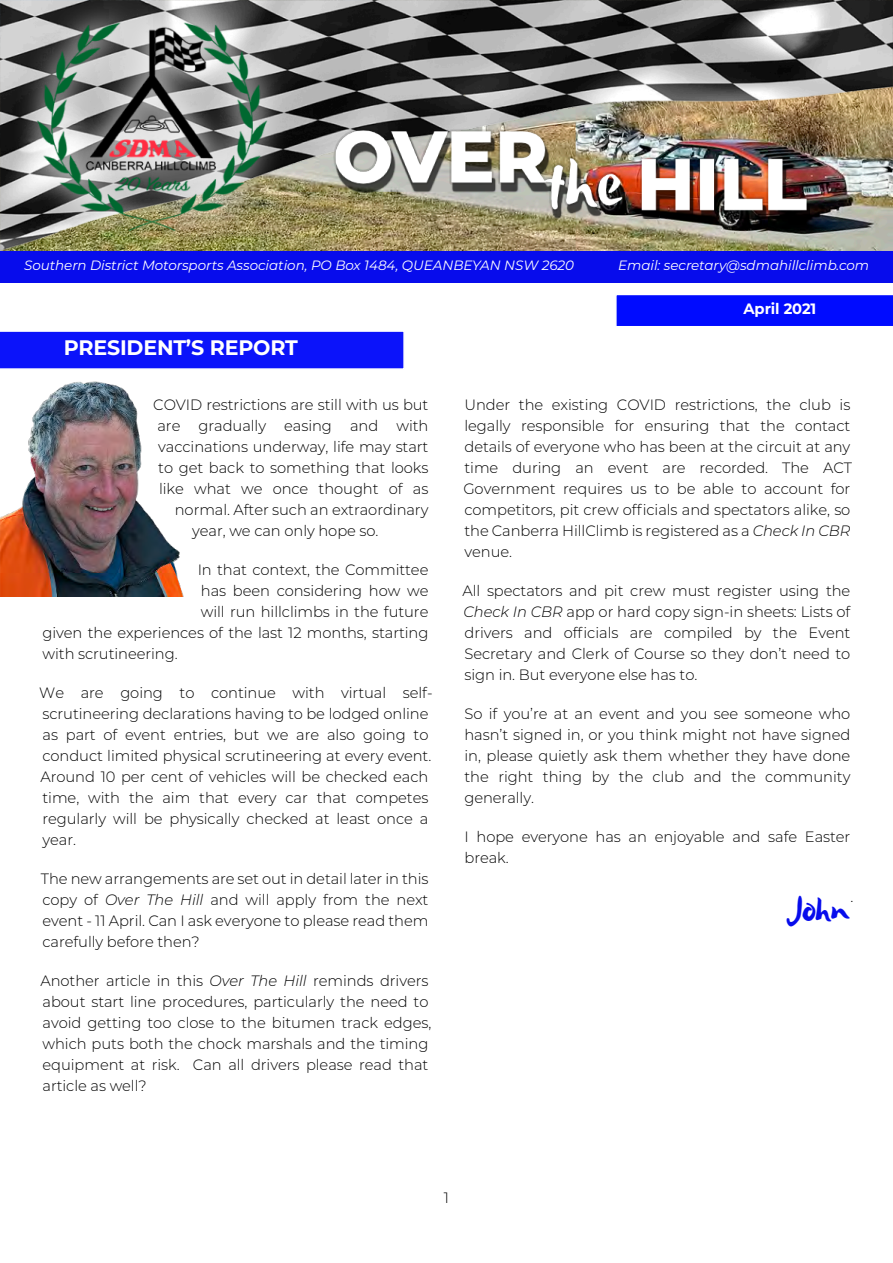
<style>
.page{position:relative;width:893px;height:1263px;background:#fff}
.page>*{position:absolute;margin:0;border:0;box-sizing:border-box;transform-origin:0 0}
.t1{font:36px "Beach Resort";color:#070cec}
.t2{font:700 21px "Montserrat";letter-spacing:-.01em;color:#fff}
.t3{font:300 15px/21px "Montserrat";letter-spacing:-.005em;color:#000;text-align:justify}
.t4{font:700 15px "Montserrat";letter-spacing:-.005em;color:#fff}
.t5{font:italic 13.5px "Montserrat";letter-spacing:-.005em;color:#fff}
.s1{font-style:italic}
</style>
<div class="page">
<div style="left:0;top:221px;width:893px;height:62px;background:#070cec"></div>
<img style="left:0;top:0;width:893px;height:251px">
<img style="left:10px;top:0;width:285px;height:251px">
<img style="left:37px;top:22px;width:231px;height:209px">
<img style="left:333px;top:129px;width:477px;height:89px">
<div style="left:616px;top:295px;width:277px;height:31px;background:#000bff"></div>
<div style="left:0;top:331px;width:404px;height:38px;background:#0b13fa"></div>
<img style="left:0;top:381px;width:184px;height:215px">
<p class="t5" style="left:24px;top:257px;width:551px">Southern District Motorsports Association, PO Box 1484, QUEANBEYAN NSW 2620</p>
<p class="t5" style="left:618px;top:257px;width:253px">Email: secretary@sdmahillclimb.com</p>
<p class="t4" style="left:743px;top:299px;width:74px">April 2021</p>
<h2 class="t2" style="left:64px;top:334px;width:236px">PRESIDENT’S REPORT</h2>
<p class="t3" style="left:153px;top:394px;width:277px">COVID restrictions are still with us but</p>
<p class="t3" style="left:157px;top:415px;width:272px">are gradually easing and with</p>
<p class="t3" style="left:158px;top:436px;width:272px">vaccinations underway, life may start</p>
<p class="t3" style="left:158px;top:457px;width:272px">to get back to something that looks</p>
<p class="t3" style="left:159px;top:478px;width:271px">like what we once thought of as</p>
<p class="t3" style="left:175px;top:499px;width:255px">normal. After such an extraordinary</p>
<p class="t3" style="left:192px;top:520px;width:188px">year, we can only hope so.</p>
<p class="t3" style="left:198px;top:559px;width:232px">In that context, the Committee</p>
<p class="t3" style="left:201px;top:580px;width:229px">has been considering how we</p>
<p class="t3" style="left:201px;top:601px;width:229px">will run hillclimbs in the future</p>
<p class="t3" style="left:43px;top:622px;width:387px">given the experiences of the last 12 months, starting</p>
<p class="t3" style="left:43px;top:643px;width:137px">with scrutineering.</p>
<p class="t3" style="left:39px;top:682px;width:395px;text-align:left">We are going to continue with virtual self&shy;scrutineering declarations having to be lodged online as part of event entries, but we are also going to conduct limited physical scrutineering at every event.<br>Around 10 per cent of vehicles will be checked each time, with the aim that every car that competes regularly will be physically checked at least once a year.</p>
<p class="t3" style="left:41px;top:868px;width:389px">The new arrangements are set out in detail later in this copy of <span class="s1">Over The Hill</span> and will apply from the next event - 11 April. Can I ask everyone to please read them carefully before then?</p>
<p class="t3" style="left:40px;top:970px;width:392px;text-align:left">Another article in this <span class="s1">Over The Hill</span> reminds drivers about start line procedures, particularly the need to avoid getting too close to the bitumen track edges, which puts both the chock marshals and the timing equipment at risk. Can all drivers please read that article as well?</p>
<p class="t3" style="left:463px;top:394px;width:390px">Under the existing COVID restrictions, the club is legally responsible for ensuring that the contact details of everyone who has been at the circuit at any time during an event are recorded. The ACT Government requires us to be able to account for competitors, pit crew officials and spectators alike, so the Canberra HillClimb is registered as a <span class="s1">Check In CBR </span>venue.</p>
<p class="t3" style="left:462px;top:580px;width:389px">All spectators and pit crew must register using the <span class="s1">Check In CBR</span> app or hard copy sign-in sheets: Lists of drivers and officials are compiled by the Event Secretary and Clerk of Course so they don’t need to sign in. But everyone else has to.</p>
<p class="t3" style="left:464px;top:703px;width:387px">So if you’re at an event and you see someone who hasn’t signed in, or you think might not have signed in, please quietly ask them whether they have done the right thing by the club and the community generally.</p>
<p class="t3" style="left:464px;top:826px;width:387px">I hope everyone has an enjoyable and safe Easter break.</p>
<p class="t3" style="left:850px;top:886px;width:4px">.</p>
<h1 class="t1" style="left:787px;top:896px;width:65px">John</h1>
<p class="t3" style="left:444px;top:1187px;width:7px">1</p>
</div>
